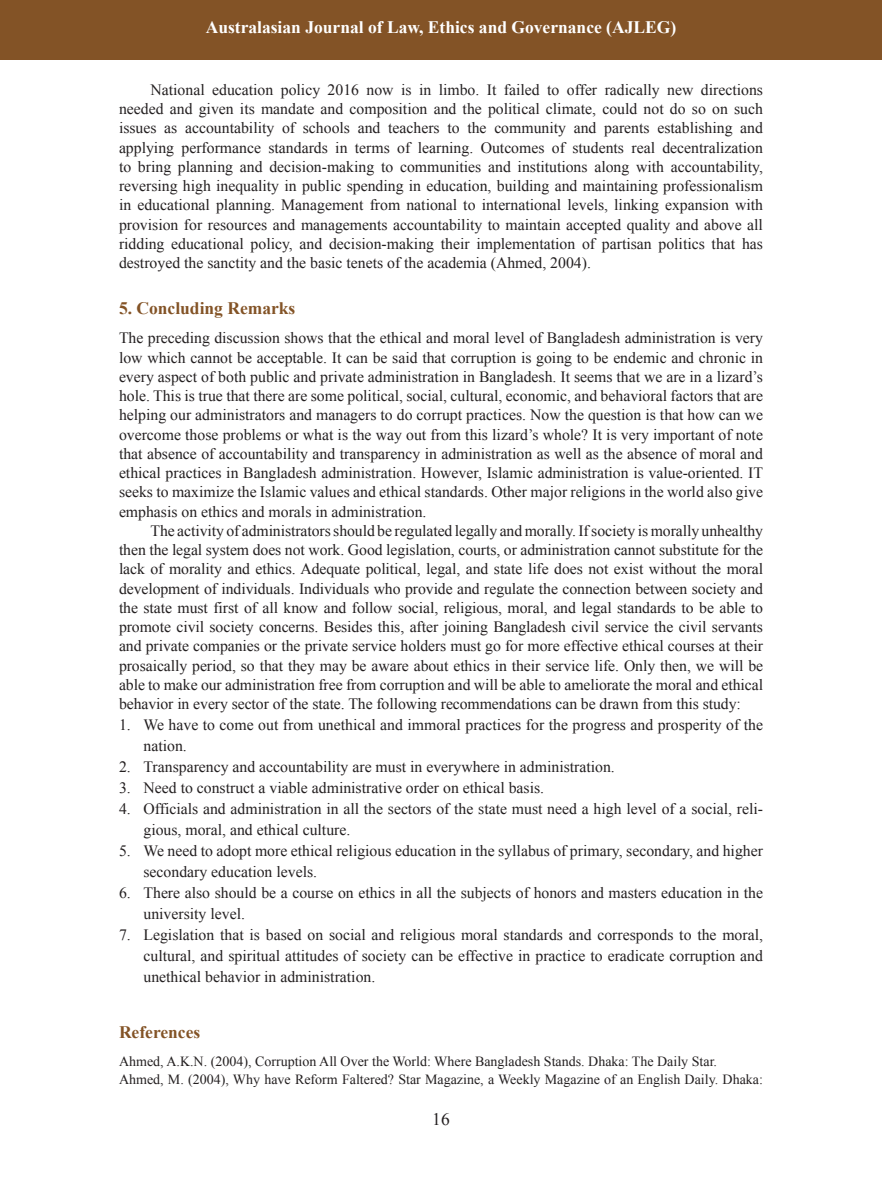
<style>
.page{position:relative;width:882px;height:1197px;background:#fff}
.page>*{position:absolute;margin:0;border:0;box-sizing:border-box;transform-origin:0 0}
.t1{font:700 17.5px "Times New Roman";color:#fff}
.t2{font:700 17.5px "Times New Roman";color:#835326}
.t3{font:17.5px "Times New Roman";color:#231f20}
.TX{font:15.75px/19.2px "Times New Roman";color:#231f20;text-align:justify}
.TXFL{font:15.75px/19.2px "Times New Roman";color:#231f20;text-align:justify}
.L{font:15.75px/21px "Times New Roman";color:#231f20}
.LL{font:15.75px/21px "Times New Roman";color:#231f20;text-align:justify}
.REF{font:14px "Times New Roman";color:#231f20}
</style>
<div class="page">
<div style="left:0;top:0;width:882px;height:60px;background:#835326"></div>
<p class="t1" style="left:206px;top:14px;width:472px">Australasian Journal of Law, Ethics and Governance (AJLEG)</p>
<p class="TX" style="left:119px;top:80px;width:646px;text-indent:32px">National education policy 2016 now is in limbo. It failed to offer radically new directions needed and given its mandate and composition and the political climate, could not do so on such issues as accountability of schools and teachers to the community and parents establishing and applying performance standards in terms of learning. Outcomes of students real decentralization to bring planning and decision-making to communities and institutions along with accountability, reversing high inequality in public spending in education, building and maintaining professionalism in educational planning. Management from national to international levels, linking expansion with provision for resources and managements accountability to maintain accepted quality and above all ridding educational policy, and decision-making their implementation of partisan politics that has destroyed the sanctity and the basic tenets of the academia (Ahmed, 2004).</p>
<h1 class="t2" style="left:119px;top:295px;width:178px">5. Concluding Remarks</h1>
<p class="TXFL" style="left:119px;top:328px;width:646px">The preceding discussion shows that the ethical and moral level of Bangladesh administration is very low which cannot be acceptable. It can be said that corruption is going to be endemic and chronic in every aspect of both public and private administration in Bangladesh. It seems that we are in a lizard’s hole. This is true that there are some political, social, cultural, economic, and behavioral factors that are helping our administrators and managers to do corrupt practices. Now the question is that how can we overcome those problems or what is the way out from this lizard’s whole? It is very important of note that absence of accountability and transparency in administration as well as the absence of moral and ethical practices in Bangladesh administration. However, Islamic administration is value-oriented. IT seeks to maximize the Islamic values and ethical standards. Other major religions in the world also give emphasis on ethics and morals in administration.</p>
<p class="TX" style="left:119px;top:521px;width:646px;text-indent:32px">The activity of administrators should be regulated legally and morally. If society is morally unhealthy then the legal system does not work. Good legislation, courts, or administration cannot substitute for the lack of morality and ethics. Adequate political, legal, and state life does not exist without the moral development of individuals. Individuals who provide and regulate the connection between society and the state must first of all know and follow social, religious, moral, and legal standards to be able to promote civil society concerns. Besides this, after joining Bangladesh civil service the civil servants and private companies or the private service holders must go for more effective ethical courses at their prosaically period, so that they may be aware about ethics in their service life. Only then, we will be able to make our administration free from corruption and will be able to ameliorate the moral and ethical behavior in every sector of the state. The following recommendations can be drawn from this study:</p>
<p class="L" style="left:144px;top:714px;width:621px;text-indent:-24px">1. We have to come out from unethical and immoral practices for the progress and prosperity of the nation.</p>
<p class="L" style="left:119px;top:756px;width:497px">2. Transparency and accountability are must in everywhere in administration.</p>
<p class="L" style="left:119px;top:777px;width:427px">3. Need to construct a viable administrative order on ethical basis.</p>
<p class="L" style="left:144px;top:798px;width:621px;text-indent:-24px">4. Officials and administration in all the sectors of the state must need a high level of a social, reli&shy;gious, moral, and ethical culture.</p>
<p class="L" style="left:144px;top:840px;width:621px;text-indent:-24px">5. We need to adopt more ethical religious education in the syllabus of primary, secondary, and higher secondary education levels.</p>
<p class="L" style="left:144px;top:882px;width:621px;text-indent:-24px">6. There also should be a course on ethics in all the subjects of honors and masters education in the university level.</p>
<p class="LL" style="left:144px;top:924px;width:621px;text-indent:-24px">7. Legislation that is based on social and religious moral standards and corresponds to the moral, cultural, and spiritual attitudes of society can be effective in practice to eradicate corruption and unethical behavior in administration.</p>
<h1 class="t2" style="left:119px;top:1020px;width:83px">References</h1>
<p class="REF" style="left:119px;top:1052px;width:600px">Ahmed, A.K.N. (2004), Corruption All Over the World: Where Bangladesh Stands. Dhaka: The Daily Star.</p>
<p class="REF" style="left:119px;top:1069px;width:646px">Ahmed, M. (2004), Why have Reform Faltered? Star Magazine, a Weekly Magazine of an English Daily. Dhaka:</p>
<p class="t3" style="left:432px;top:1106px;width:19px">16</p>
</div>
